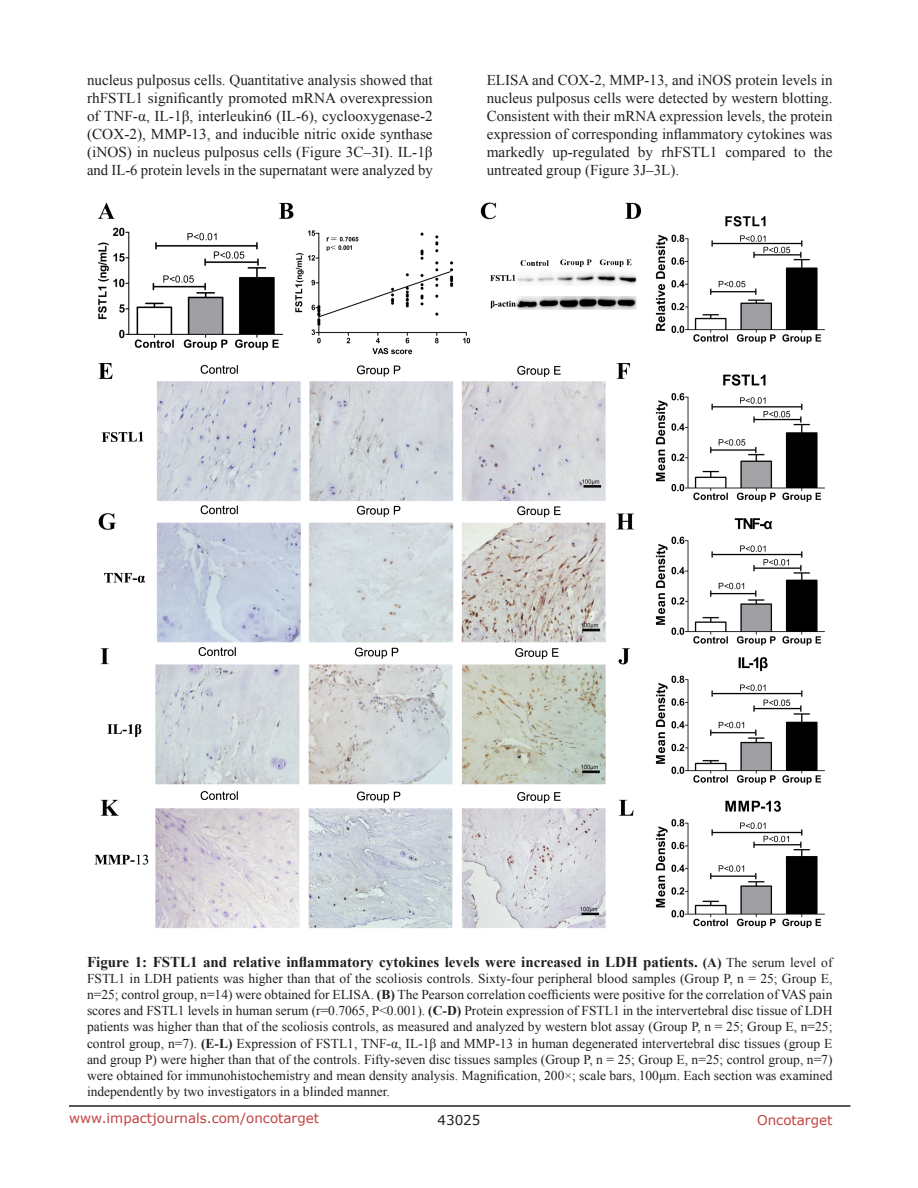
<style>
.page{position:relative;width:918px;height:1188px;background:#fff}
.page>*{position:absolute;margin:0;border:0;box-sizing:border-box;transform-origin:0 0}
.BodyText{font:15px/18px "Times New Roman";color:#231f20;text-align:justify}
.figuretext{font:700 15px "Times New Roman";color:#231f20}
.figuretext-2{font:13.5px/16.2px "Times New Roman";color:#231f20;text-align:justify}
.t1{font:13.5px "Verdana";color:#c24141}
.t2{font:13.5px "Verdana";color:#231f20}
.s1{font-size:13.5px}
.s2{font-weight:400;font-size:13.5px}
.s3{font-weight:700}
</style>
<div class="page">
<hr style="left:69px;top:1105px;width:781px;height:2px;background:#231f20">
<img style="left:94px;top:202px;width:731px;height:727px">
<p class="BodyText" style="left:87px;top:71px;width:347px">nucleus pulposus cells. Quantitative analysis showed that rhFSTL1 significantly promoted mRNA overexpression of TNF-α, IL-1β, interleukin6 (IL-6), cyclooxygenase-2 (COX-2), MMP-13, and inducible nitric oxide synthase (iNOS) in nucleus pulposus cells (Figure 3C–3I). IL-1β and IL-6 protein levels in the supernatant were analyzed by</p>
<p class="BodyText" style="left:487px;top:71px;width:347px">ELISA and COX-2, MMP-13, and iNOS protein levels in nucleus pulposus cells were detected by western blotting.<br>Consistent with their mRNA expression levels, the protein expression of corresponding inflammatory cytokines was markedly up-regulated by rhFSTL1 compared to the untreated group (Figure 3J–3L).</p>
<p class="figuretext" style="left:87px;top:951px;width:747px">Figure 1: FSTL1 and relative inflammatory cytokines levels were increased in LDH patients. <span class="s1">(A)</span> <span class="s2">The serum level of</span></p>
<p class="figuretext-2" style="left:87px;top:970px;width:747px">FSTL1 in LDH patients was higher than that of the scoliosis controls. Sixty-four peripheral blood samples (Group P, n = 25; Group E, n=25; control group, n=14) were obtained for ELISA. <span class="s3">(B)</span> The Pearson correlation coefficients were positive for the correlation of VAS pain scores and FSTL1 levels in human serum (r=0.7065, P&lt;0.001). <span class="s3">(C-D)</span> Protein expression of FSTL1 in the intervertebral disc tissue of LDH patients was higher than that of the scoliosis controls, as measured and analyzed by western blot assay (Group P, n = 25; Group E, n=25; control group, n=7). <span class="s3">(E-L)</span> Expression of FSTL1, TNF-α, IL-1β and MMP-13 in human degenerated intervertebral disc tissues (group E and group P) were higher than that of the controls. Fifty-seven disc tissues samples (Group P, n = 25; Group E, n=25; control group, n=7) were obtained for immunohistochemistry and mean density analysis. Magnification, 200×; scale bars, 100μm. Each section was examined independently by two investigators in a blinded manner.</p>
<p class="t1" style="left:69px;top:1109px;width:252px">www.impactjournals.com/oncotarget</p>
<p class="t2" style="left:438px;top:1111px;width:44px">43025</p>
<p class="t1" style="left:757px;top:1111px;width:77px">Oncotarget</p>
</div>
